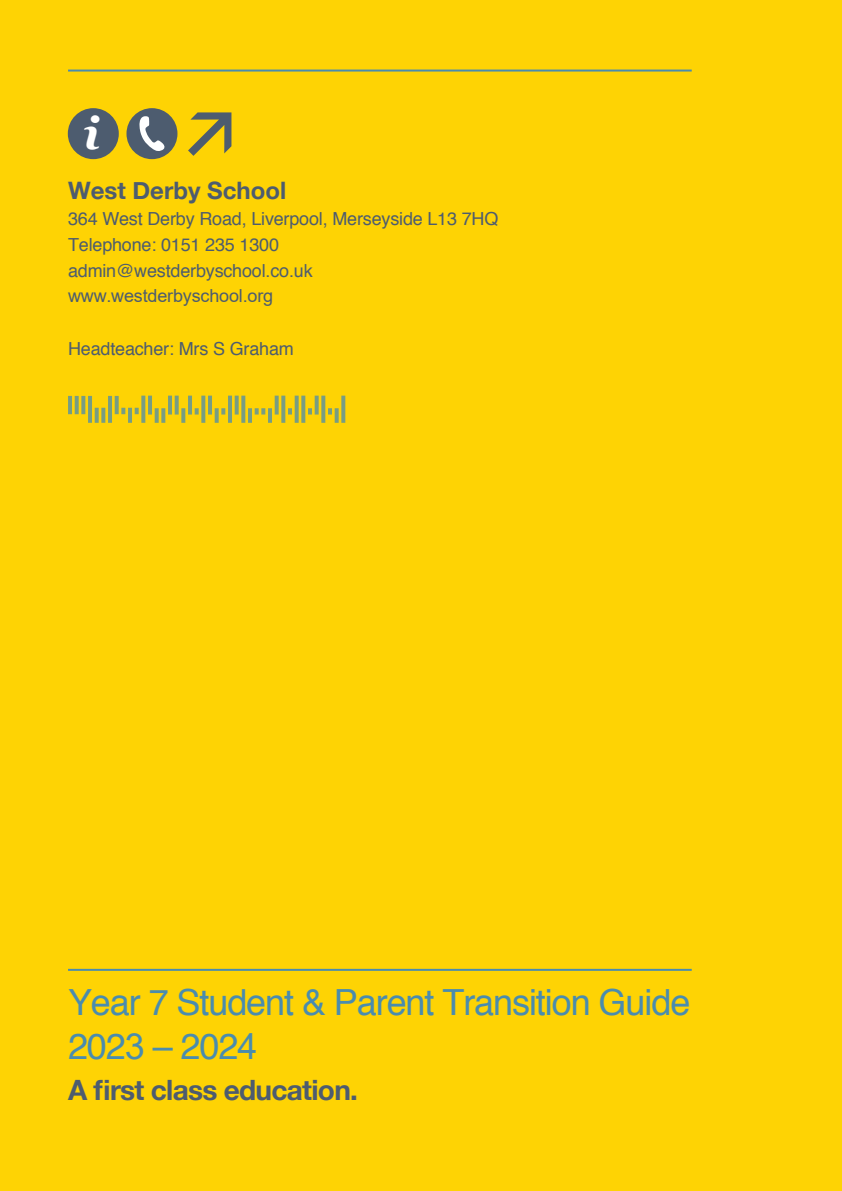
<style>
.page{position:relative;width:842px;height:1191px;background:#fed304}
.page>*{position:absolute;margin:0;border:0;box-sizing:border-box;transform-origin:0 0}
.t1{font:italic 700 45px "Georgia";color:#fff}
.t2{font:36px/44px "Helvetica";letter-spacing:-.03em;color:#4a8cae}
.t3{font:700 28px "Helvetica Neue";letter-spacing:-.025em;color:#4d5c6f}
.t4{font:700 24px "Helvetica Neue";color:#4d5c6f}
.t5{font:18px/25.8px "Helvetica";letter-spacing:-.01em;color:#4d5c6f}
.s1{font-family:"Arial"}
</style>
<div class="page">
<div style="left:126px;top:108px;width:51px;height:51px;background:#4d5c6f;border-radius:50%"></div>
<svg style="left:139px;top:116px;width:25px;height:35px"></svg>
<div style="left:68px;top:108px;width:51px;height:51px;background:#4d5c6f;border-radius:50%"></div>
<hr style="left:68px;top:396px;width:4px;height:18px;background:#779d83">
<svg style="left:75px;top:396px;width:4px;height:18px"></svg>
<svg style="left:81px;top:396px;width:4px;height:18px"></svg>
<hr style="left:88px;top:396px;width:4px;height:27px;background:#779d83">
<hr style="left:108px;top:396px;width:4px;height:27px;background:#779d83">
<svg style="left:115px;top:396px;width:4px;height:18px"></svg>
<svg style="left:121px;top:408px;width:4px;height:6px"></svg>
<svg style="left:135px;top:408px;width:4px;height:6px"></svg>
<svg style="left:141px;top:395px;width:4px;height:28px"></svg>
<hr style="left:148px;top:395px;width:4px;height:19px;background:#779d83">
<svg style="left:155px;top:408px;width:4px;height:15px"></svg>
<svg style="left:161px;top:408px;width:4px;height:15px"></svg>
<hr style="left:168px;top:395px;width:4px;height:19px;background:#779d83">
<svg style="left:175px;top:395px;width:4px;height:19px"></svg>
<hr style="left:188px;top:395px;width:4px;height:19px;background:#779d83">
<svg style="left:195px;top:408px;width:4px;height:6px"></svg>
<svg style="left:201px;top:395px;width:4px;height:28px"></svg>
<hr style="left:208px;top:395px;width:4px;height:19px;background:#779d83">
<svg style="left:215px;top:408px;width:4px;height:15px"></svg>
<svg style="left:221px;top:408px;width:4px;height:6px"></svg>
<svg style="left:228px;top:395px;width:4px;height:28px"></svg>
<svg style="left:235px;top:395px;width:4px;height:19px"></svg>
<svg style="left:241px;top:395px;width:4px;height:28px"></svg>
<svg style="left:248px;top:408px;width:4px;height:15px"></svg>
<svg style="left:255px;top:408px;width:10px;height:6px"></svg>
<svg style="left:268px;top:408px;width:4px;height:15px"></svg>
<svg style="left:275px;top:395px;width:4px;height:19px"></svg>
<svg style="left:281px;top:395px;width:4px;height:28px"></svg>
<svg style="left:288px;top:408px;width:4px;height:6px"></svg>
<svg style="left:295px;top:395px;width:4px;height:28px"></svg>
<svg style="left:301px;top:395px;width:4px;height:28px"></svg>
<svg style="left:308px;top:408px;width:4px;height:6px"></svg>
<svg style="left:315px;top:395px;width:4px;height:19px"></svg>
<svg style="left:321px;top:395px;width:4px;height:28px"></svg>
<svg style="left:328px;top:408px;width:4px;height:6px"></svg>
<svg style="left:335px;top:408px;width:4px;height:15px"></svg>
<svg style="left:341px;top:395px;width:4px;height:28px"></svg>
<svg style="left:181px;top:408px;width:4px;height:15px"></svg>
<svg style="left:95px;top:408px;width:4px;height:15px"></svg>
<svg style="left:101px;top:408px;width:4px;height:15px"></svg>
<svg style="left:128px;top:408px;width:4px;height:15px"></svg>
<hr style="left:68px;top:70px;width:624px;height:2px;background:#4a8cae">
<hr style="left:68px;top:968px;width:624px;height:2px;background:#4a8cae">
<svg style="left:188px;top:112px;width:43px;height:44px"></svg>
<p class="t1" style="left:84px;top:100px;width:18px">i</p>
<p class="t4" style="left:68px;top:172px;width:220px">West Derby School</p>
<p class="t5" style="left:68px;top:206px;width:432px">364 West Derby Road, Liverpool, Merseyside L13 7HQ Telephone: 0151 235 1300 admin@westderbyschool.co.uk <span class="s1">www.westderbyschool.org</span></p>
<p class="t5" style="left:68px;top:336px;width:227px">Headteacher: Mrs S Graham</p>
<p class="t2" style="left:68px;top:981px;width:624px">Year 7 Student &amp; Parent Transition Guide<br>202<span class="s1">3</span> – 202<span class="s1">4</span></p>
<p class="t3" style="left:68px;top:1067px;width:291px">A first class education.</p>
</div>
